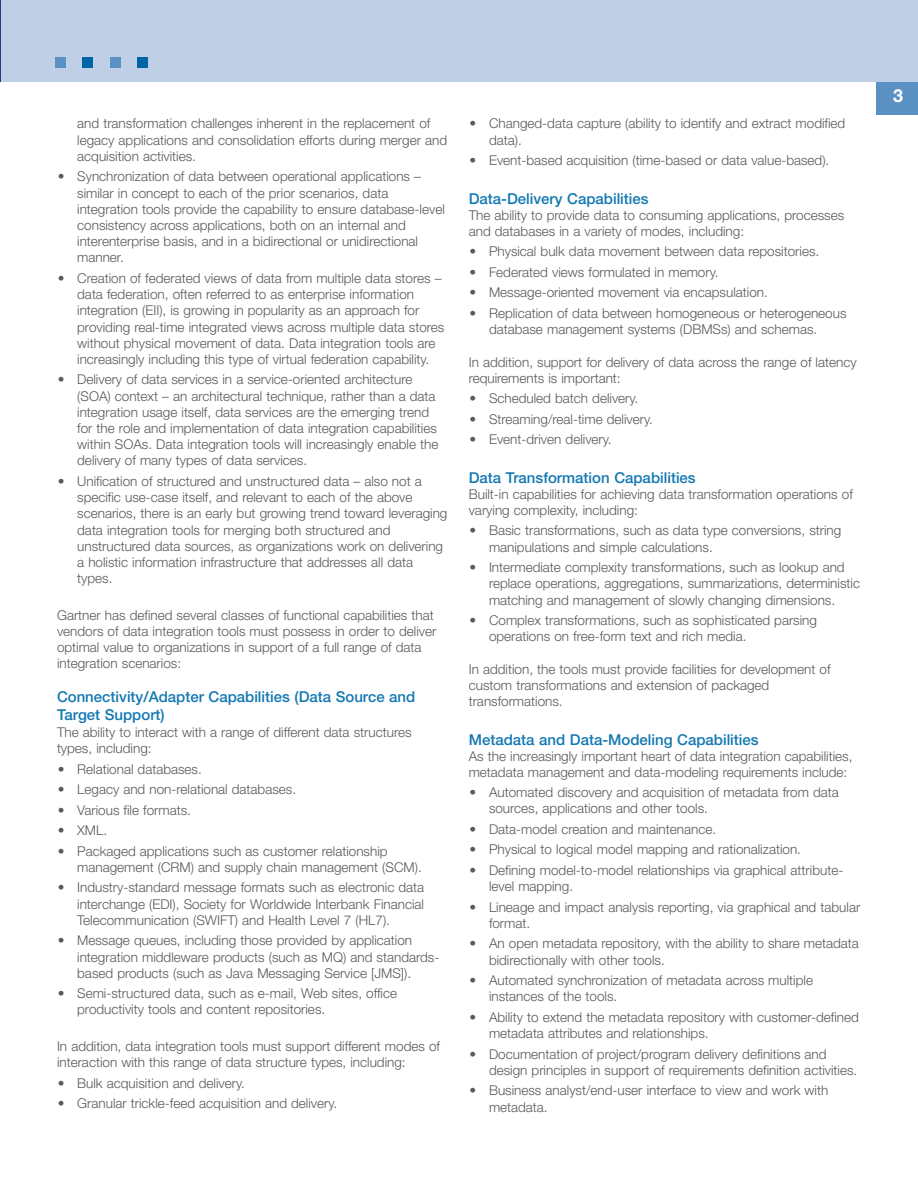
<style>
.page{position:relative;width:918px;height:1188px;background:#fff}
.page>*{position:absolute;margin:0;border:0;box-sizing:border-box;transform-origin:0 0}
.t1{font:700 18px "Helvetica Neue CE";color:#fff}
.t2{font:500 15px/18px "Helvetica Neue";color:#1378b2}
.t3{font:300 13.5px/16.2px "Helvetica Neue";color:#58595b}
</style>
<div class="page">
<div style="left:876px;top:79px;width:42px;height:36px;background:#5a91c2"></div>
<div style="left:0;top:0;width:918px;height:81px;background:#bfcfe6"></div>
<div style="left:55px;top:57px;width:10px;height:11px;background:#5a91c2"></div>
<div style="left:83px;top:57px;width:10px;height:11px;background:#0065a4"></div>
<div style="left:110px;top:57px;width:10px;height:10px;background:#5a91c2"></div>
<div style="left:138px;top:57px;width:10px;height:10px;background:#0065a4"></div>
<img style="left:0;top:0;width:1px;height:81px">
<p class="t3" style="left:77px;top:117px;width:371px">and transformation challenges inherent in the replacement of legacy applications and consolidation efforts during merger and acquisition activities.</p>
<p class="t3" style="left:77px;top:170px;width:369px;text-indent:-20px">• Synchronization of data between operational applications – similar in concept to each of the prior scenarios, data integration tools provide the capability to ensure database-level consistency across applications, both on an internal and interenterprise basis, and in a bidirectional or unidirectional manner.</p>
<p class="t3" style="left:77px;top:271px;width:369px;text-indent:-20px">• Creation of federated views of data from multiple data stores – data federation, often referred to as enterprise information integration (EII), is growing in popularity as an approach for providing real-time integrated views across multiple data stores without physical movement of data. Data integration tools are increasingly including this type of virtual federation capability.</p>
<p class="t3" style="left:77px;top:373px;width:363px;text-indent:-20px">• Delivery of data services in a service-oriented architecture (SOA) context – an architectural technique, rather than a data integration usage itself, data services are the emerging trend for the role and implementation of data integration capabilities within SOAs. Data integration tools will increasingly enable the delivery of many types of data services.</p>
<p class="t3" style="left:77px;top:474px;width:372px;text-indent:-20px">• Unification of structured and unstructured data – also not a specific use-case itself, and relevant to each of the above scenarios, there is an early but growing trend toward leveraging data integration tools for merging both structured and unstructured data sources, as organizations work on delivering a holistic information infrastructure that addresses all data types.</p>
<p class="t3" style="left:57px;top:608px;width:381px">Gartner has defined several classes of functional capabilities that vendors of data integration tools must possess in order to deliver optimal value to organizations in support of a full range of data integration scenarios:</p>
<p class="t2" style="left:57px;top:689px;width:360px">Connectivity/Adapter Capabilities (Data Source and<br>Target Support)</p>
<p class="t3" style="left:57px;top:725px;width:356px">The ability to interact with a range of different data structures types, including:</p>
<p class="t3" style="left:58px;top:762px;width:146px">• Relational databases.</p>
<p class="t3" style="left:58px;top:782px;width:240px">• Legacy and non-relational databases.</p>
<p class="t3" style="left:58px;top:803px;width:135px">• Various file formats.</p>
<p class="t3" style="left:58px;top:824px;width:51px">• XML.</p>
<p class="t3" style="left:77px;top:844px;width:346px;text-indent:-20px">• Packaged applications such as customer relationship management (CRM) and supply chain management (SCM).</p>
<p class="t3" style="left:77px;top:881px;width:348px;text-align:justify;text-indent:-20px">• Industry-standard message formats such as electronic data interchange (EDI), Society for Worldwide Interbank Financial Telecommunication (SWIFT) and Health Level 7 (HL7).</p>
<p class="t3" style="left:77px;top:934px;width:364px;text-indent:-20px">• Message queues, including those provided by application integration middleware products (such as MQ) and standards&shy;based products (such as Java Messaging Service [JMS]).</p>
<p class="t3" style="left:77px;top:987px;width:321px;text-indent:-20px">• Semi-structured data, such as e-mail, Web sites, office productivity tools and content repositories.</p>
<p class="t3" style="left:57px;top:1040px;width:385px">In addition, data integration tools must support different modes of interaction with this range of data structure types, including:</p>
<p class="t3" style="left:58px;top:1076px;width:189px">• Bulk acquisition and delivery.</p>
<p class="t3" style="left:58px;top:1097px;width:281px">• Granular trickle-feed acquisition and delivery.</p>
<p class="t3" style="left:489px;top:117px;width:358px;text-indent:-20px">• Changed-data capture (ability to identify and extract modified data).</p>
<p class="t3" style="left:469px;top:154px;width:361px">• Event-based acquisition (time-based or data value-based).</p>
<p class="t2" style="left:469px;top:191px;width:181px">Data-Delivery Capabilities</p>
<p class="t3" style="left:469px;top:208px;width:377px">The ability to provide data to consuming applications, processes and databases in a variety of modes, including:</p>
<p class="t3" style="left:469px;top:245px;width:351px">• Physical bulk data movement between data repositories.</p>
<p class="t3" style="left:469px;top:265px;width:251px">• Federated views formulated in memory.</p>
<p class="t3" style="left:469px;top:286px;width:300px">• Message-oriented movement via encapsulation.</p>
<p class="t3" style="left:489px;top:306px;width:359px;text-indent:-20px">• Replication of data between homogeneous or heterogeneous database management systems (DBMSs) and schemas.</p>
<p class="t3" style="left:469px;top:355px;width:389px">In addition, support for delivery of data across the range of latency requirements is important:</p>
<p class="t3" style="left:469px;top:392px;width:170px">• Scheduled batch delivery.</p>
<p class="t3" style="left:469px;top:412px;width:185px">• Streaming/real-time delivery.</p>
<p class="t3" style="left:469px;top:433px;width:144px">• Event-driven delivery.</p>
<p class="t2" style="left:469px;top:470px;width:228px">Data Transformation Capabilities</p>
<p class="t3" style="left:469px;top:487px;width:386px">Built-in capabilities for achieving data transformation operations of varying complexity, including:</p>
<p class="t3" style="left:489px;top:524px;width:354px;text-indent:-20px">• Basic transformations, such as data type conversions, string manipulations and simple calculations.</p>
<p class="t3" style="left:489px;top:561px;width:373px;text-indent:-20px">• Intermediate complexity transformations, such as lookup and replace operations, aggregations, summarizations, deterministic matching and management of slowly changing dimensions.</p>
<p class="t3" style="left:489px;top:613px;width:330px;text-indent:-20px">• Complex transformations, such as sophisticated parsing operations on free-form text and rich media.</p>
<p class="t3" style="left:469px;top:662px;width:363px">In addition, the tools must provide facilities for development of custom transformations and extension of packaged transformations.</p>
<p class="t2" style="left:469px;top:732px;width:291px">Metadata and Data-Modeling Capabilities</p>
<p class="t3" style="left:469px;top:749px;width:385px">As the increasingly important heart of data integration capabilities, metadata management and data-modeling requirements include:</p>
<p class="t3" style="left:489px;top:786px;width:351px;text-indent:-20px">• Automated discovery and acquisition of metadata from data sources, applications and other tools.</p>
<p class="t3" style="left:469px;top:822px;width:248px">• Data-model creation and maintenance.</p>
<p class="t3" style="left:469px;top:843px;width:333px">• Physical to logical model mapping and rationalization.</p>
<p class="t3" style="left:489px;top:863px;width:356px;text-indent:-20px">• Defining model-to-model relationships via graphical attribute&shy;level mapping.</p>
<p class="t3" style="left:489px;top:900px;width:373px;text-indent:-20px">• Lineage and impact analysis reporting, via graphical and tabular format.</p>
<p class="t3" style="left:489px;top:937px;width:371px;text-indent:-20px">• An open metadata repository, with the ability to share metadata bidirectionally with other tools.</p>
<p class="t3" style="left:489px;top:974px;width:326px;text-indent:-20px">• Automated synchronization of metadata across multiple instances of the tools.</p>
<p class="t3" style="left:489px;top:1010px;width:371px;text-indent:-20px">• Ability to extend the metadata repository with customer-defined metadata attributes and relationships.</p>
<p class="t3" style="left:489px;top:1047px;width:370px;text-indent:-20px">• Documentation of project/program delivery definitions and design principles in support of requirements definition activities.</p>
<p class="t3" style="left:489px;top:1084px;width:341px;text-indent:-20px">• Business analyst/end-user interface to view and work with metadata.</p>
<h1 class="t1" style="left:893px;top:90px;width:12px">3</h1>
</div>
